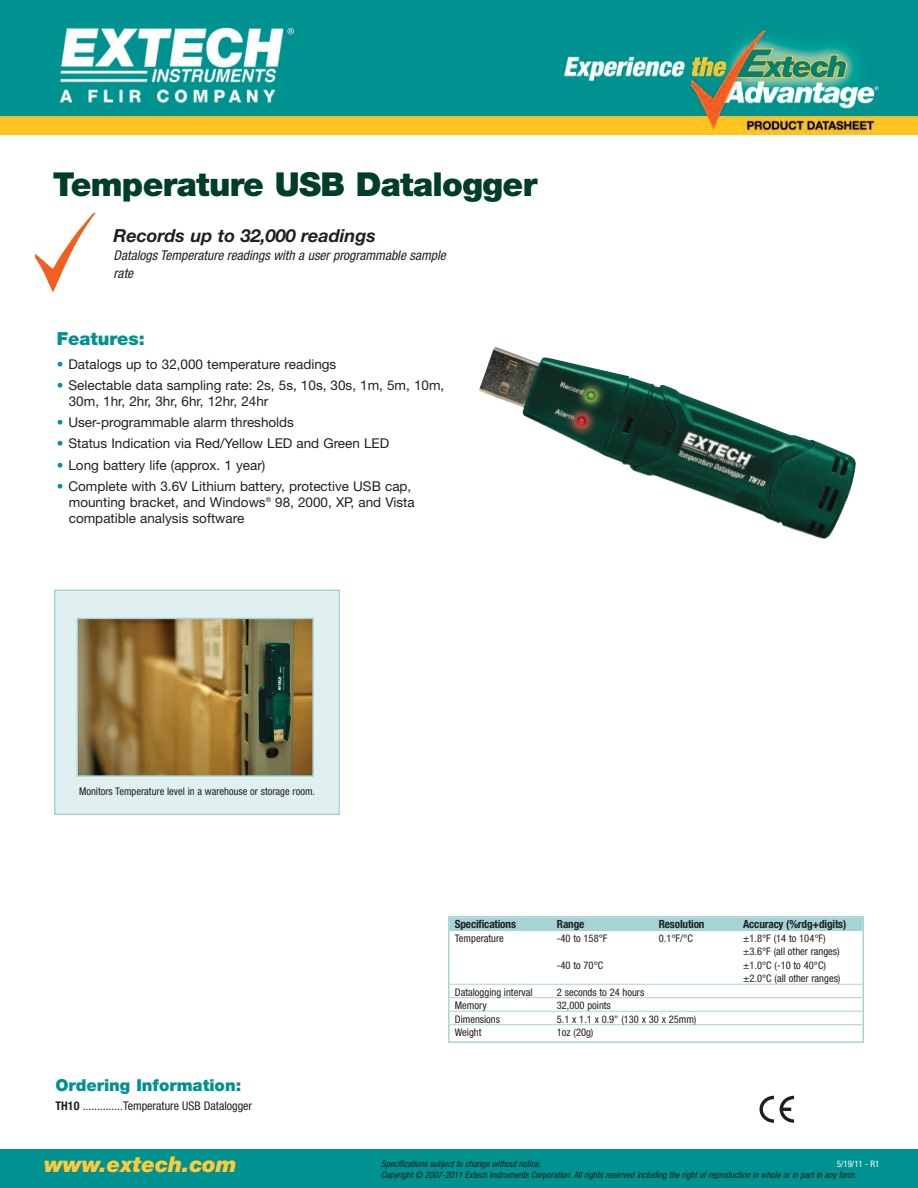
<style>
.page{position:relative;width:918px;height:1188px;background:#fff}
.page>*{position:absolute;margin:0;border:0;box-sizing:border-box;transform-origin:0 0}
.t1{font:900 33px "Helvetica Neue LT";letter-spacing:-.02em;color:#003d2a}
.t2{font:italic 900 21.75px "Helvetica Neue LT";color:#ffc938}
.t3{font:italic 700 18px "Helvetica Neue LT";color:#231f20}
.t4{font:900 18px "Helvetica Neue LT";color:#009290}
.t5{font:900 16.5px "Helvetica Neue LT";color:#009290}
.t6{font:13.5px/16.2px "Helvetica Neue LT";color:#231f20}
.t7{font:italic condensed 13.5px/18px "Helvetica Neue LT";color:#231f20}
.t8{font:condensed 12px "Helvetica Neue LT";color:#231f20}
.t9{font:700 condensed 11.25px "Helvetica Neue LT";letter-spacing:-.015em;color:#231f20}
.t10{font:condensed 10.5px/13.5px "Helvetica Neue LT";color:#231f20}
.t11{font:italic condensed 9px "Helvetica Neue LT";color:#231f20}
.t12{font:condensed 9px "Helvetica Neue LT";color:#fff}
.s1{color:#009290}
.s2{font-weight:700}
</style>
<div class="page">
<div style="left:0;top:1149px;width:918px;height:39px;background:#009290"></div>
<div style="left:56px;top:591px;width:282px;height:223px;background:#e0f0f0"></div>
<div style="left:54px;top:590px;width:286px;height:225px;border:2px solid #a6d4d5"></div>
<img style="left:80px;top:621px;width:231px;height:153px">
<div style="left:77px;top:618px;width:237px;height:159px;border:2px solid #a6d4d5"></div>
<svg style="left:760px;top:1096px;width:14px;height:27px"></svg>
<svg style="left:780px;top:1096px;width:14px;height:27px"></svg>
<img style="left:35px;top:213px;width:61px;height:80px">
<div style="left:448px;top:916px;width:416px;height:127px;border:2px solid #a6d4d5"></div>
<div style="left:450px;top:918px;width:412px;height:13px;background:#a6d4d5"></div>
<hr style="left:450px;top:984px;width:412px;height:1px;background:#a6d4d5">
<hr style="left:450px;top:997px;width:412px;height:1px;background:#a6d4d5">
<hr style="left:450px;top:1011px;width:412px;height:1px;background:#a6d4d5">
<hr style="left:450px;top:1024px;width:412px;height:1px;background:#a6d4d5">
<img style="left:479px;top:347px;width:377px;height:192px">
<img style="left:0;top:0;width:918px;height:135px">
<h1 class="t1" style="left:53px;top:172px;width:486px">Temperature USB Datalogger</h1>
<h3 class="t3" style="left:114px;top:229px;width:264px">Records up to 32,000 readings</h3>
<p class="t7" style="left:114px;top:248px;width:334px">Datalogs Temperature readings with a user programmable sample rate</p>
<h3 class="t4" style="left:57px;top:332px;width:90px">Features:</h3>
<p class="t6" style="left:57px;top:357px;width:281px"><span class="s1">•</span> Datalogs up to 32,000 temperature readings</p>
<p class="t6" style="left:69px;top:379px;width:377px;text-indent:-12px"><span class="s1">•</span> Selectable data sampling rate: 2s, 5s, 10s, 30s, 1m, 5m, 10m,<br>30m, 1hr, 2hr, 3hr, 6hr, 12hr, 24hr</p>
<p class="t6" style="left:57px;top:416px;width:239px"><span class="s1">•</span> User-programmable alarm thresholds</p>
<p class="t6" style="left:57px;top:437px;width:334px"><span class="s1">•</span> Status Indication via Red/Yellow LED and Green LED</p>
<p class="t6" style="left:57px;top:458px;width:210px"><span class="s1">•</span> Long battery life (approx. 1 year)</p>
<p class="t6" style="left:69px;top:479px;width:347px;text-indent:-12px"><span class="s1">•</span> Complete with 3.6V Lithium battery, protective USB cap, mounting bracket, and Windows<sup>®</sup> 98, 2000, XP, and Vista compatible analysis software</p>
<p class="t10" style="left:79px;top:785px;width:238px">Monitors Temperature level in a warehouse or storage room.</p>
<p class="t5" style="left:56px;top:1079px;width:187px">Ordering Information:</p>
<p class="t8" style="left:56px;top:1102px;width:198px"><span class="s2">TH10</span> ..............Temperature USB Datalogger</p>
<h2 class="t2" style="left:44px;top:1156px;width:194px">www.extech.com</h2>
<p class="t9" style="left:455px;top:920px;width:63px">Specifications</p>
<p class="t9" style="left:557px;top:920px;width:29px">Range</p>
<p class="t9" style="left:659px;top:920px;width:47px">Resolution</p>
<p class="t9" style="left:743px;top:920px;width:105px">Accuracy (%rdg+digits)</p>
<p class="t10" style="left:455px;top:932px;width:51px">Temperature</p>
<p class="t10" style="left:557px;top:932px;width:52px">-40 to 158°F</p>
<p class="t10" style="left:659px;top:932px;width:36px">0.1°F/°C</p>
<p class="t10" style="left:743px;top:932px;width:98px">±1.8°F (14 to 104°F) ±3.6°F (all other ranges)</p>
<p class="t10" style="left:557px;top:959px;width:48px">-40 to 70°C</p>
<p class="t10" style="left:743px;top:959px;width:99px">±1.0°C (-10 to 40°C) ±2.0°C (all other ranges)</p>
<p class="t10" style="left:455px;top:986px;width:79px">Datalogging interval</p>
<p class="t10" style="left:557px;top:986px;width:89px">2 seconds to 24 hours</p>
<p class="t10" style="left:455px;top:999px;width:33px">Memory</p>
<p class="t10" style="left:557px;top:999px;width:56px">32,000 points</p>
<p class="t10" style="left:455px;top:1013px;width:47px">Dimensions</p>
<p class="t10" style="left:557px;top:1013px;width:141px">5.1 x 1.1 x 0.9" (130 x 30 x 25mm)</p>
<p class="t10" style="left:455px;top:1026px;width:28px">Weight</p>
<p class="t10" style="left:557px;top:1026px;width:38px">1oz (20g)</p>
<p class="t11" style="left:381px;top:1161px;width:161px">Specifications subject to change without notice.</p>
<p class="t12" style="left:837px;top:1161px;width:44px">5/19/11 - R1</p>
<p class="t11" style="left:381px;top:1171px;width:477px">Copyright © 2007-2011 Extech Instruments Corporation. All rights reserved including the right of reproduction in whole or in part in any form.</p>
</div>
